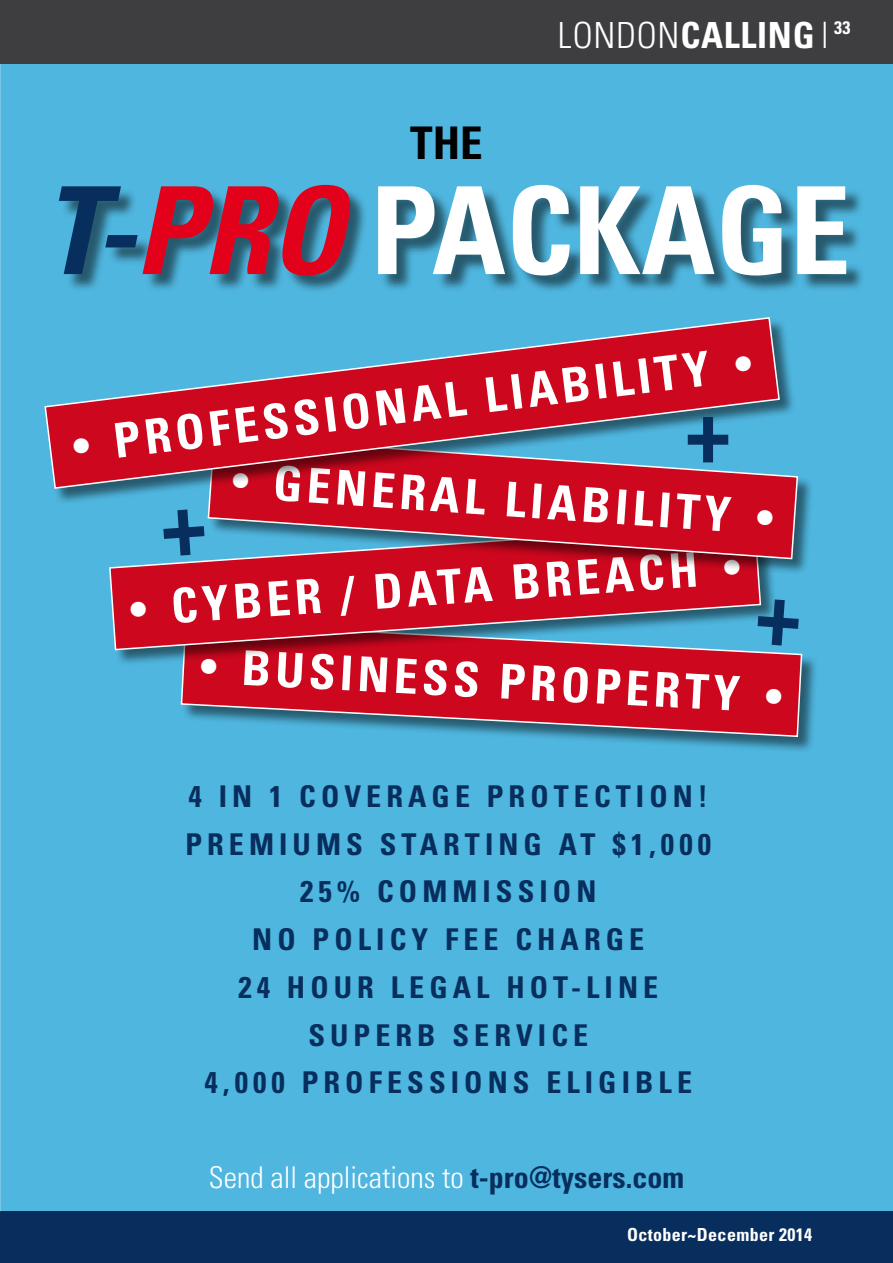
<style>
.page{position:relative;width:893px;height:1263px;background:#fff}
.page>*{position:absolute;margin:0;border:0;box-sizing:border-box;transform-origin:0 0}
.t1{font:700 condensed 121.5px "Univers";color:#fff}
.t2{font:700 condensed 90px "Univers";color:#072e5d}
.t3{font:700 condensed 48px "Univers";color:#fff}
.t4{font:700 condensed 45px "Univers";color:#000}
.t5{font:700 condensed 36px "Univers";letter-spacing:.02em;color:#fff}
.t6{font:700 condensed 30px/47.7px "Univers";letter-spacing:.17em;color:#072e5d;text-align:center}
.t7{font:300 condensed 30px "Univers";color:#fff}
.t8{font:700 condensed 18px "Univers";letter-spacing:.02em;color:#fff}
.s1{font-weight:300;font-size:27px}
.s2{font-weight:300}
.s3{font-weight:300;font-size:36.3px}
.s4{font-style:italic;color:#072e5d}
.s5{font-style:italic;color:#e2001a}
.s6{font-family:"Interstate";font-weight:900;font-stretch:normal;font-size:33px}
.s7{font-weight:700;color:#072e5d}
</style>
<div class="page">
<div style="left:0;top:64px;width:893px;height:1148px;background:#4fb6df"></div>
<div style="left:0;top:1212px;width:893px;height:51px;background:#072e5d"></div>
<div style="left:0;top:0;width:893px;height:64px;background:#3e3d40"></div>
<div style="left:182px;top:622px;width:637px;height:131px;background:#000;opacity:.5"></div>
<svg style="left:180px;top:622px;width:623px;height:116px;background:#ab2e47"></svg>
<div style="left:62px;top:187px;width:802px;height:107px;background:#000;opacity:.51"></div>
<div style="left:110px;top:523px;width:667px;height:143px;background:#000;opacity:.5"></div>
<svg style="left:109px;top:523px;width:653px;height:128px;background:#ac3048"></svg>
<div style="left:208px;top:436px;width:606px;height:139px;background:#000;opacity:.5"></div>
<svg style="left:207px;top:436px;width:592px;height:124px;background:#ac3047"></svg>
<div style="left:45px;top:318px;width:751px;height:187px;background:#000;opacity:.5"></div>
<svg style="left:44px;top:317px;width:737px;height:173px"></svg>
<svg style="left:162px;top:523px;width:44px;height:34px"></svg>
<svg style="left:756px;top:598px;width:44px;height:48px"></svg>
<h3 class="t4" style="left:410px;top:115px;width:74px">THE</h3>
<p class="t8" style="left:820px;top:16px;width:31px"><span class="s1">|</span> 33</p>
<p class="t5" style="left:558px;top:13px;width:273px"><span class="s2">LONDON</span>CALLING<span class="s3">|</span></p>
<h1 class="t1" style="left:43px;top:156px;width:809px"><span class="s4">T-</span><span class="s5">PRO</span> PACKAGE</h1>
<h3 class="t3" style="left:68px;top:417px;width:688px;rotate:-7deg"><span class="s6">•</span> PROFESSIONAL LIABILITY <span class="s6">•</span></h3>
<h2 class="t2" style="left:685px;top:375px;width:46px">+</h2>
<h3 class="t3" style="left:233px;top:450px;width:546px;rotate:4deg"><span class="s6">•</span> GENERAL LIABILITY <span class="s6">•</span></h3>
<h3 class="t3" style="left:127px;top:580px;width:616px;rotate:-4deg"><span class="s6">•</span> CYBER / DATA BREACH <span class="s6">•</span></h3>
<h3 class="t3" style="left:201px;top:636px;width:587px;rotate:3deg"><span class="s6">•</span> BUSINESS PROPERTY <span class="s6">•</span></h3>
<p class="t6" style="left:185px;top:772px;width:527px">4 IN 1 COVERAGE PROTECTION!<br>PREMIUMS STARTING AT $1,000<br>25% COMMISSION<br>NO POLICY FEE CHARGE<br>24 HOUR LEGAL HOT-LINE<br>SUPERB SERVICE<br>4,000 PROFESSIONS ELIGIBLE</p>
<p class="t7" style="left:209px;top:1160px;width:477px">Send all applications to <span class="s7">t-pro@tysers.com</span></p>
<p class="t8" style="left:627px;top:1223px;width:187px">October~December 2014</p>
</div>
